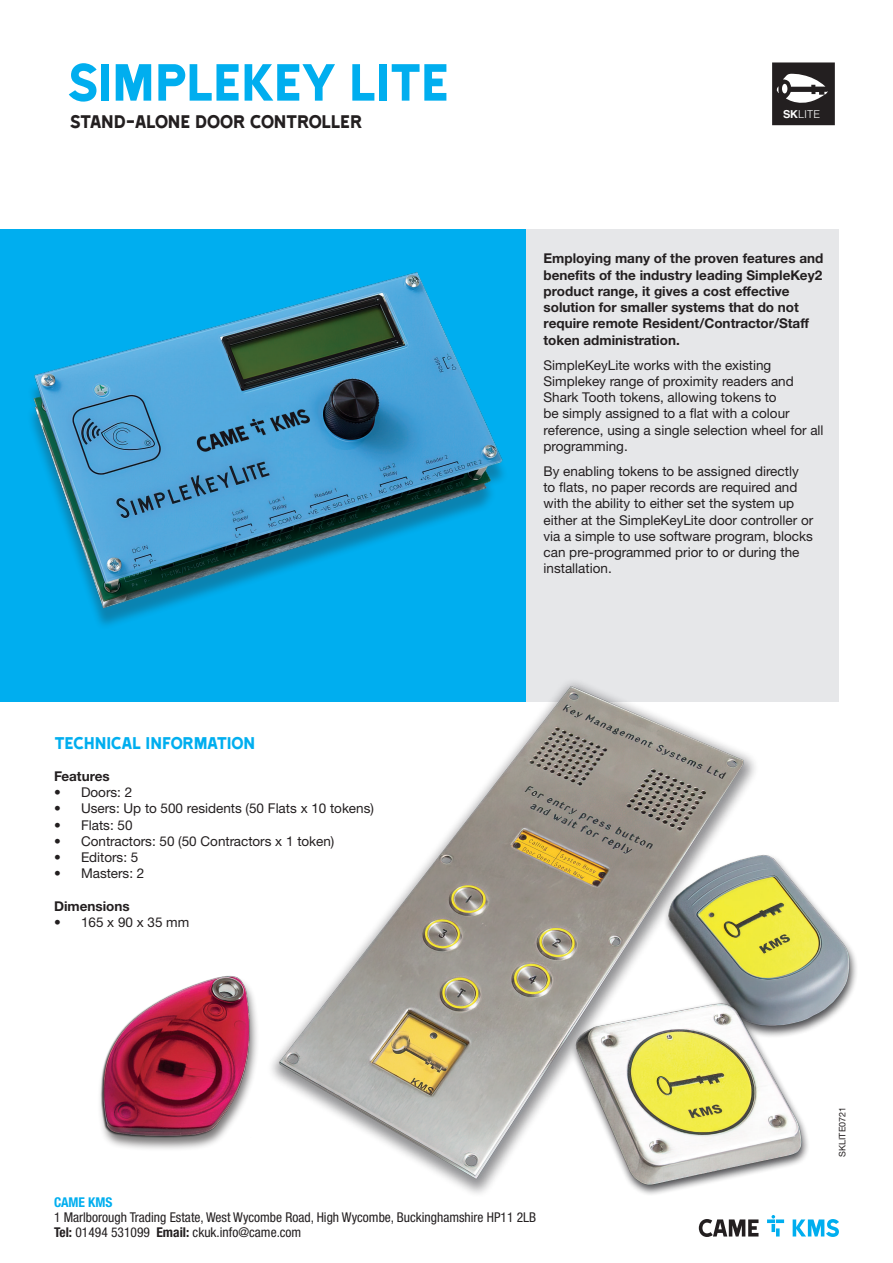
<style>
.page{position:relative;width:893px;height:1263px;background:#fff}
.page>*{position:absolute;margin:0;border:0;box-sizing:border-box;transform-origin:0 0}
.t1{font:60px "Came Type";letter-spacing:-.025em;color:#00aeef}
.t2{font:21px "Came Type";letter-spacing:-.03em;color:#231f20}
.t3{font:19.5px "Came Type";letter-spacing:-.025em;color:#00aeef}
.t4{font:13.5px/16.2px "Helvetica Neue LTW1 G";color:#231f20}
.t5{font:700 13.5px/16.2px "Helvetica Neue LTW1 G";color:#231f20}
.t6{font:condensed 13.5px/15px "Helvetica Neue LT Std";color:#231f20}
.t7{font:700 condensed 13.5px "Helvetica Neue LT Std";color:#00aeef}
.t8{font:300 10.95px "Helvetica";color:#fff}
.t9{font:9px "Helvetica Neue LTW1 G";color:#231f20}
.s1{font-weight:700}
</style>
<div class="page">
<div style="left:504px;top:230px;width:335px;height:472px;background:#e6e7e9"></div>
<div style="left:0;top:230px;width:526px;height:472px;background:#00aeef"></div>
<svg style="left:699px;top:1219px;width:59px;height:18px"></svg>
<svg style="left:767px;top:1215px;width:17px;height:21px"></svg>
<svg style="left:793px;top:1219px;width:46px;height:18px"></svg>
<img style="left:31px;top:272px;width:473px;height:350px">
<img style="left:271px;top:682px;width:586px;height:513px">
<div style="left:97px;top:976px;width:163px;height:176px;background:#231f20;opacity:.6"></div>
<img style="left:97px;top:975px;width:160px;height:171px">
<div style="left:774px;top:64px;width:59px;height:60px;background:#231f20"></div>
<svg style="left:776px;top:73px;width:52px;height:30px"></svg>
<div style="left:782px;top:84px;width:5px;height:9px;background:#fff;border-radius:50%"></div>
<div style="left:772px;top:62px;width:63px;height:63px;border:3px solid #231f20"></div>
<h1 class="t1" style="left:68px;top:51px;width:383px">SIMPLEKEY LITE</h1>
<h2 class="t2" style="left:70px;top:110px;width:294px">STAND-ALONE DOOR CONTROLLER</h2>
<h3 class="t3" style="left:54px;top:732px;width:203px">TECHNICAL INFORMATION</h3>
<p class="t5" style="left:54px;top:768px;width:57px">Features</p>
<p class="t4" style="left:54px;top:784px;width:80px">• Doors: 2</p>
<p class="t4" style="left:54px;top:800px;width:321px">• Users: Up to 500 residents (50 Flats x 10 tokens)</p>
<p class="t4" style="left:54px;top:817px;width:80px">• Flats: 50</p>
<p class="t4" style="left:54px;top:833px;width:282px">• Contractors: 50 (50 Contractors x 1 token)</p>
<p class="t4" style="left:54px;top:849px;width:86px">• Editors: 5</p>
<p class="t4" style="left:54px;top:865px;width:92px">• Masters: 2</p>
<p class="t5" style="left:54px;top:898px;width:77px">Dimensions</p>
<p class="t4" style="left:54px;top:914px;width:137px">• 165 x 90 x 35 mm</p>
<p class="t8" style="left:783px;top:105px;width:38px"><span class="s1">SK</span>LITE</p>
<p class="t5" style="left:544px;top:250px;width:281px">Employing many of the proven features and benefits of the industry leading SimpleKey2 product range, it gives a cost effective solution for smaller systems that do not require remote Resident/Contractor/Staff token administration.</p>
<p class="t4" style="left:544px;top:357px;width:282px">SimpleKeyLite works with the existing Simplekey range of proximity readers and Shark Tooth tokens, allowing tokens to<br>be simply assigned to a flat with a colour reference, using a single selection wheel for all programming.</p>
<p class="t4" style="left:544px;top:463px;width:271px">By enabling tokens to be assigned directly to flats, no paper records are required and with the ability to either set the system up either at the SimpleKeyLite door controller or via a simple to use software program, blocks can pre-programmed prior to or during the installation.</p>
<p class="t7" style="left:54px;top:1194px;width:60px">CAME KMS</p>
<p class="t6" style="left:54px;top:1209px;width:484px">1 Marlborough Trading Estate, West Wycombe Road, High Wycombe, Buckinghamshire HP11 2LB<br><span class="s1">Tel:</span> 01494 531099 <span class="s1">Email:</span> ckuk.info@came.com</p>
<p class="t9" style="left:837px;top:1157px;width:51px;rotate:-90deg">SKLITE0721</p>
</div>
